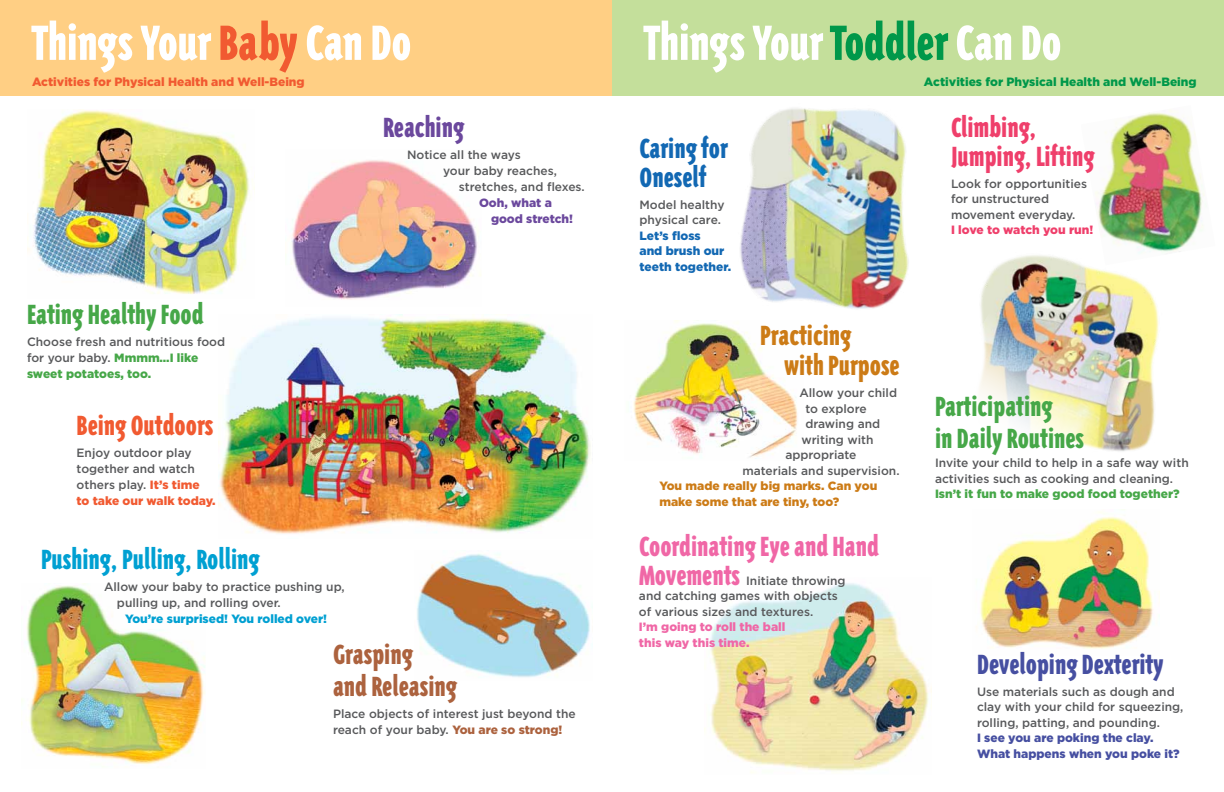
<style>
.page{position:relative;width:1224px;height:792px;background:#fff}
.page>*{position:absolute;margin:0;border:0;box-sizing:border-box;transform-origin:0 0}
.t1{font:900 57px "Triplex Cond";letter-spacing:-.005em;color:#fff}
.t2{font:900 32px/32px "Triplex Cond";color:#46a748}
.t3{font:900 32px/29px "Triplex Cond";color:#f067a6}
.t4{font:900 32px/29px "Triplex Cond";color:#ef3f6b}
.t5{font:900 32px "Triplex Cond";color:#00a0d2}
.t6{font:900 32px/30px "Triplex Cond";color:#cc7b16}
.t7{font:900 32px/32px "Triplex Cond";color:#ac623e}
.t8{font:900 32px "Triplex Cond";color:#464fa1}
.t9{font:900 32px/29px "Triplex Cond";color:#1268b3}
.t10{font:900 32px "Triplex Cond";color:#f15a31}
.t11{font:900 32px "Triplex Cond";color:#6b489d}
.t12{font:500 12px/15.5px "Gotham";color:#58595b}
.t13{font:900 12px/15.5px "Gotham";color:#cc7b16}
.t14{font:900 12px/15.5px "Gotham";color:#464fa1}
.t15{font:900 12px "Gotham";color:#f15a31}
.t16{font:900 12px "Gotham";color:#00984a}
.t17{font:900 12px/15.5px "Gotham";color:#f067a6}
.t18{font:900 12px/15.5px "Gotham";color:#1268b3}
.t19{font:900 12px "Gotham";color:#46a748}
.t20{font:900 12px "Gotham";color:#00a0d2}
.t21{font:900 12px/16px "Gotham";color:#6b489d}
.t22{font:900 12px "Gotham";letter-spacing:-.01em;color:#ef3f6b}
.s1{color:#f15a31}
.s2{color:#00984a}
.s3{font-weight:900;color:#46a748}
.s4{font-weight:900;color:#f15a31}
.s5{font-weight:900;color:#ac623e}
</style>
<div class="page">
<img style="left:1095px;top:110px;width:110px;height:142px">
<img style="left:218px;top:314px;width:373px;height:220px">
<img style="left:27px;top:110px;width:228px;height:184px">
<img style="left:417px;top:553px;width:173px;height:125px">
<img style="left:21px;top:585px;width:184px;height:180px">
<div style="left:0;top:0;width:612px;height:96px;background:#ffcf84"></div>
<div style="left:612px;top:0;width:612px;height:96px;background:#c4df9b"></div>
<img style="left:291px;top:160px;width:190px;height:140px">
<img style="left:633px;top:320px;width:165px;height:139px">
<img style="left:976px;top:512px;width:184px;height:137px">
<img style="left:704px;top:583px;width:225px;height:190px">
<img style="left:730px;top:108px;width:179px;height:217px">
<img style="left:980px;top:241px;width:193px;height:70px">
<img style="left:980px;top:311px;width:179px;height:199px">
<h1 class="t1" style="left:32px;top:16px;width:381px">Things Your<span class="s1">Baby</span>Can Do</h1>
<h1 class="t1" style="left:644px;top:16px;width:419px">Things Your<span class="s2">Toddler</span> Can Do</h1>
<p class="t15" style="left:32px;top:75px;width:274px">Activities for Physical Health and Well-Being</p>
<p class="t16" style="left:924px;top:75px;width:274px">Activities for Physical Health and Well-Being</p>
<h2 class="t2" style="left:27px;top:299px;width:178px">Eating Healthy Food</h2>
<p class="t12" style="left:27px;top:333px;width:200px;line-height:16px">Choose fresh and nutritious food for your baby. <span class="s3">Mmmm…I like sweet potatoes, too.</span></p>
<h2 class="t10" style="left:77px;top:410px;width:138px">Being Outdoors</h2>
<p class="t12" style="left:77px;top:444px;width:141px;line-height:16px">Enjoy outdoor play together and watch others play. <span class="s4">It’s time<br>to take our walk today.</span></p>
<h2 class="t5" style="left:41px;top:544px;width:220px">Pushing, Pulling, Rolling</h2>
<p class="t12" style="left:117px;top:579px;width:229px;line-height:16px;text-indent:-13px">Allow your baby to practice pushing up, pulling up, and rolling over.</p>
<p class="t20" style="left:125px;top:612px;width:204px">You’re surprised! You rolled over!</p>
<h2 class="t11" style="left:383px;top:113px;width:83px">Reaching</h2>
<p class="t12" style="left:407px;top:147px;width:115px">Notice all the ways</p>
<p class="t12" style="left:443px;top:163px;width:116px">your baby reaches,</p>
<p class="t12" style="left:459px;top:179px;width:127px">stretches, and flexes.</p>
<p class="t21" style="left:491px;top:195px;width:84px;text-indent:-12px">Ooh, what a good stretch!</p>
<h2 class="t7" style="left:333px;top:639px;width:125px">Grasping<br>and Releasing</h2>
<p class="t12" style="left:333px;top:705px;width:244px;line-height:16px">Place objects of interest just beyond the reach of your baby. <span class="s5">You are so strong!</span></p>
<h2 class="t9" style="left:640px;top:135px;width:90px">Caring for<br>Oneself</h2>
<p class="t12" style="left:640px;top:197px;width:87px">Model healthy physical care.</p>
<p class="t18" style="left:640px;top:228px;width:93px">Let’s floss<br>and brush our teeth together.</p>
<h2 class="t6" style="left:784px;top:321px;width:117px;text-indent:-24px">Practicing<br>with Purpose</h2>
<p class="t12" style="left:799px;top:385px;width:99px">Allow your child</p>
<p class="t12" style="left:805px;top:400px;width:63px">to explore</p>
<p class="t12" style="left:805px;top:416px;width:76px">drawing and</p>
<p class="t12" style="left:801px;top:431px;width:74px">writing with</p>
<p class="t12" style="left:785px;top:447px;width:73px">appropriate</p>
<p class="t12" style="left:742px;top:462px;width:159px">materials and supervision.</p>
<p class="t13" style="left:659px;top:478px;width:219px">You made really big marks. Can you make some that are tiny, too?</p>
<h2 class="t3" style="left:639px;top:532px;width:242px">Coordinating Eye and Hand<br>Movements</h2>
<p class="t12" style="left:639px;top:572px;width:208px;text-indent:107px">Initiate throwing and catching games with objects of various sizes and textures.</p>
<p class="t17" style="left:639px;top:619px;width:148px">I’m going to roll the ball this way this time.</p>
<h2 class="t4" style="left:951px;top:114px;width:145px">Climbing,<br>Jumping, Lifting</h2>
<p class="t12" style="left:951px;top:176px;width:138px">Look for opportunities for unstructured movement everyday.</p>
<p class="t22" style="left:951px;top:223px;width:144px">I love to watch you run!</p>
<h2 class="t2" style="left:935px;top:391px;width:151px">Participating<br>in Daily Routines</h2>
<p class="t12" style="left:935px;top:455px;width:255px">Invite your child to help in a safe way with activities such as cooking and cleaning.</p>
<p class="t19" style="left:935px;top:487px;width:246px">Isn’t it fun to make good food together?</p>
<h2 class="t8" style="left:977px;top:649px;width:188px">Developing Dexterity</h2>
<p class="t12" style="left:977px;top:683px;width:208px">Use materials such as dough and clay with your child for squeezing, rolling, patting, and pounding.</p>
<p class="t14" style="left:977px;top:730px;width:204px">I see you are poking the clay.<br>What happens when you poke it?</p>
</div>
